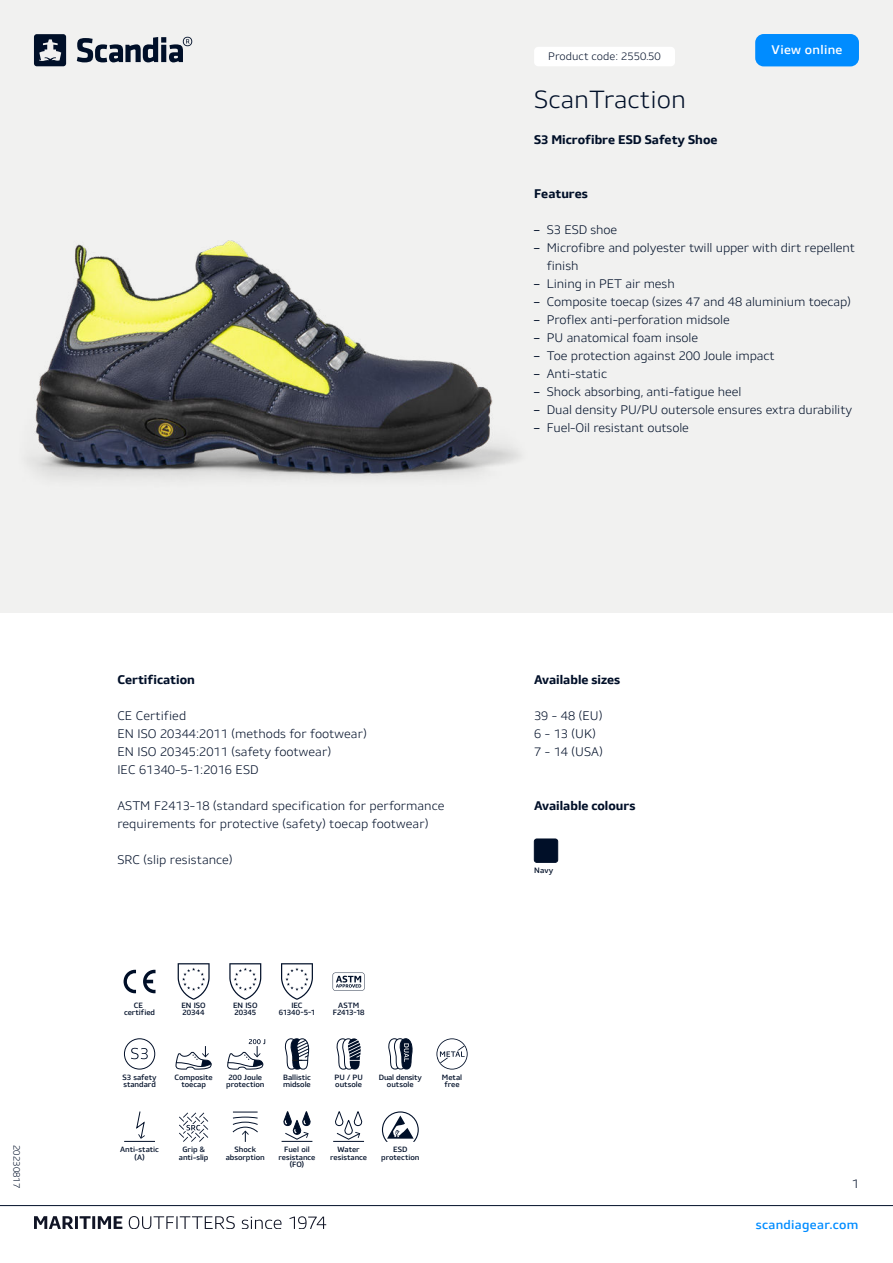
<style>
.page{position:relative;width:893px;height:1263px;background:#fff}
.page>*{position:absolute;margin:0;border:0;box-sizing:border-box;transform-origin:0 0}
.t1{font:300 24px "Stratus";color:#000f28}
.t2{font:300 12px/18px "Stratus";letter-spacing:-.01em;color:#000f28}
.t3{font:700 12px "Stratus";color:#000f28}
.t4{font:500 12px "Stratus";letter-spacing:.025em;color:#008cff}
.t5{font:500 12px "Stratus";letter-spacing:.025em;color:#fff}
.t6{font:300 10.5px "Stratus";color:#000f28}
.t7{font:300 9px "Stratus";color:#000f28}
.t8{font:500 7.5px "Stratus";color:#000f28}
.t9{font:500 7.35px/7.4px "Stratus";letter-spacing:-.005em;color:#000f28;text-align:center}
.t10{font:500 7.35px/7.4px "Stratus";letter-spacing:-.025em;color:#000f28;text-align:center}
.s1{font-weight:400}
</style>
<div class="page">
<div style="left:0;top:0;width:893px;height:612px;background:#f1f1f0"></div>
<img style="left:29px;top:36px;width:491px;height:443px">
<hr style="left:0;top:1205px;width:893px;height:1px;background:#000f28">
<svg style="left:77px;top:37px;width:115px;height:25px"></svg>
<svg style="left:34px;top:34px;width:32px;height:32px"></svg>
<svg style="left:34px;top:1216px;width:292px;height:13px"></svg>
<div style="left:534px;top:47px;width:141px;height:19px;background:#fff;border-radius:4px"></div>
<svg style="left:178px;top:963px;width:32px;height:37px"></svg>
<svg style="left:281px;top:963px;width:32px;height:37px"></svg>
<svg style="left:333px;top:972px;width:32px;height:19px"></svg>
<svg style="left:229px;top:963px;width:32px;height:37px"></svg>
<svg style="left:124px;top:970px;width:12px;height:23px"></svg>
<svg style="left:143px;top:970px;width:13px;height:23px"></svg>
<div style="left:534px;top:839px;width:24px;height:23px;background:#000f28;border-radius:3px"></div>
<div style="left:534px;top:839px;width:24px;height:23px;border:1px solid #000f28;border-radius:3px"></div>
<svg style="left:175px;top:1046px;width:37px;height:24px"></svg>
<svg style="left:179px;top:1112px;width:29px;height:30px"></svg>
<hr style="left:282px;top:1141px;width:30px;height:1px;background:#000f28">
<svg style="left:284px;top:1111px;width:27px;height:29px"></svg>
<svg style="left:337px;top:1038px;width:24px;height:32px"></svg>
<svg style="left:388px;top:1038px;width:25px;height:32px"></svg>
<svg style="left:382px;top:1111px;width:37px;height:31px"></svg>
<svg style="left:227px;top:1039px;width:38px;height:31px"></svg>
<svg style="left:232px;top:1111px;width:26px;height:31px"></svg>
<div style="left:124px;top:1038px;width:31px;height:31px;border:1px solid #000f28;border-radius:50%"></div>
<svg style="left:131px;top:1048px;width:17px;height:11px"></svg>
<hr style="left:124px;top:1141px;width:31px;height:1px;background:#000f28">
<svg style="left:136px;top:1111px;width:9px;height:28px"></svg>
<svg style="left:436px;top:1038px;width:32px;height:31px"></svg>
<svg style="left:285px;top:1038px;width:25px;height:32px"></svg>
<hr style="left:333px;top:1141px;width:31px;height:1px;background:#000f28">
<svg style="left:335px;top:1111px;width:28px;height:29px"></svg>
<div style="left:755px;top:34px;width:104px;height:32px;background:#008cff;border-radius:9px"></div>
<p class="t7" style="left:21px;top:1145px;width:45px;rotate:90deg">20230817</p>
<p class="t6" style="left:548px;top:51px;width:114px">Product code: 2550.50</p>
<h1 class="t1" style="left:534px;top:89px;width:153px">ScanTraction</h1>
<p class="t3" style="left:534px;top:135px;width:185px">S3 Microfibre ESD Safety Shoe</p>
<p class="t5" style="left:772px;top:45px;width:72px">View online</p>
<p class="t3" style="left:534px;top:189px;width:55px">Features</p>
<p class="t2" style="left:534px;top:222px;width:85px"><span class="s1">–</span> S3 ESD shoe</p>
<p class="t2" style="left:547px;top:240px;width:310px;text-indent:-13px"><span class="s1">–</span> Microfibre and polyester twill upper with dirt repellent finish</p>
<p class="t2" style="left:534px;top:276px;width:142px"><span class="s1">–</span> Lining in PET air mesh</p>
<p class="t2" style="left:534px;top:294px;width:318px"><span class="s1">–</span> Composite toecap (sizes 47 and 48 aluminium toecap)</p>
<p class="t2" style="left:534px;top:312px;width:197px"><span class="s1">–</span> Proflex anti-perforation midsole</p>
<p class="t2" style="left:534px;top:330px;width:166px"><span class="s1">–</span> PU anatomical foam insole</p>
<p class="t2" style="left:534px;top:348px;width:242px"><span class="s1">–</span> Toe protection against 200 Joule impact</p>
<p class="t2" style="left:534px;top:366px;width:75px"><span class="s1">–</span> Anti-static</p>
<p class="t2" style="left:534px;top:384px;width:209px"><span class="s1">–</span> Shock absorbing, anti-fatigue heel</p>
<p class="t2" style="left:534px;top:402px;width:320px"><span class="s1">–</span> Dual density PU/PU outersole ensures extra durability</p>
<p class="t2" style="left:534px;top:420px;width:156px"><span class="s1">–</span> Fuel-Oil resistant outsole</p>
<p class="t3" style="left:117px;top:675px;width:79px">Certification</p>
<p class="t2" style="left:117px;top:708px;width:251px">CE Certified<br>EN ISO 20344:2011 (methods for footwear)<br>EN ISO 20345:2011 (safety footwear)<br>IEC 61340-5-1:2016 ESD</p>
<p class="t2" style="left:117px;top:798px;width:329px">ASTM F2413-18 (standard specification for performance requirements for protective (safety) toecap footwear)</p>
<p class="t2" style="left:117px;top:852px;width:117px">SRC (slip resistance)</p>
<p class="t9" style="left:124px;top:1001px;width:33px">CE certified</p>
<p class="t9" style="left:181px;top:1001px;width:26px;text-align:left">EN ISO<br>20344</p>
<p class="t10" style="left:279px;top:1001px;width:38px">IEC<br>61340-5-1</p>
<p class="t10" style="left:333px;top:1001px;width:33px">ASTM<br>F2413-18</p>
<p class="t9" style="left:233px;top:1001px;width:26px;text-align:left">EN ISO<br>20345</p>
<p class="t9" style="left:122px;top:1074px;width:36px;text-align:left">S3 safety standard</p>
<p class="t9" style="left:174px;top:1074px;width:40px">Composite toecap</p>
<p class="t9" style="left:226px;top:1074px;width:40px">200 Joule protection</p>
<p class="t9" style="left:283px;top:1074px;width:29px;text-align:left">Ballistic midsole</p>
<p class="t9" style="left:335px;top:1074px;width:30px;text-align:left">PU / PU outsole</p>
<p class="t10" style="left:379px;top:1074px;width:45px">Dual density outsole</p>
<p class="t9" style="left:442px;top:1074px;width:22px">Metal free</p>
<p class="t9" style="left:120px;top:1146px;width:40px">Anti-static (A)</p>
<p class="t9" style="left:179px;top:1146px;width:31px">Grip &amp; anti-slip</p>
<p class="t9" style="left:278px;top:1146px;width:39px">Fuel oil resistance (FO)</p>
<p class="t9" style="left:226px;top:1146px;width:41px">Shock absorption</p>
<p class="t9" style="left:330px;top:1146px;width:39px">Water resistance</p>
<p class="t9" style="left:381px;top:1146px;width:40px">ESD protection</p>
<p class="t3" style="left:534px;top:675px;width:88px">Available sizes</p>
<p class="t2" style="left:534px;top:708px;width:70px">39 - 48 (EU)<br>6 - 13 (UK)<br>7 - 14 (USA)</p>
<p class="t3" style="left:534px;top:801px;width:103px">Available colours</p>
<p class="t8" style="left:534px;top:867px;width:21px">Navy</p>
<p class="t2" style="left:852px;top:1176px;width:9px">1</p>
<p class="t4" style="left:756px;top:1220px;width:104px">scandiagear.com</p>
</div>
